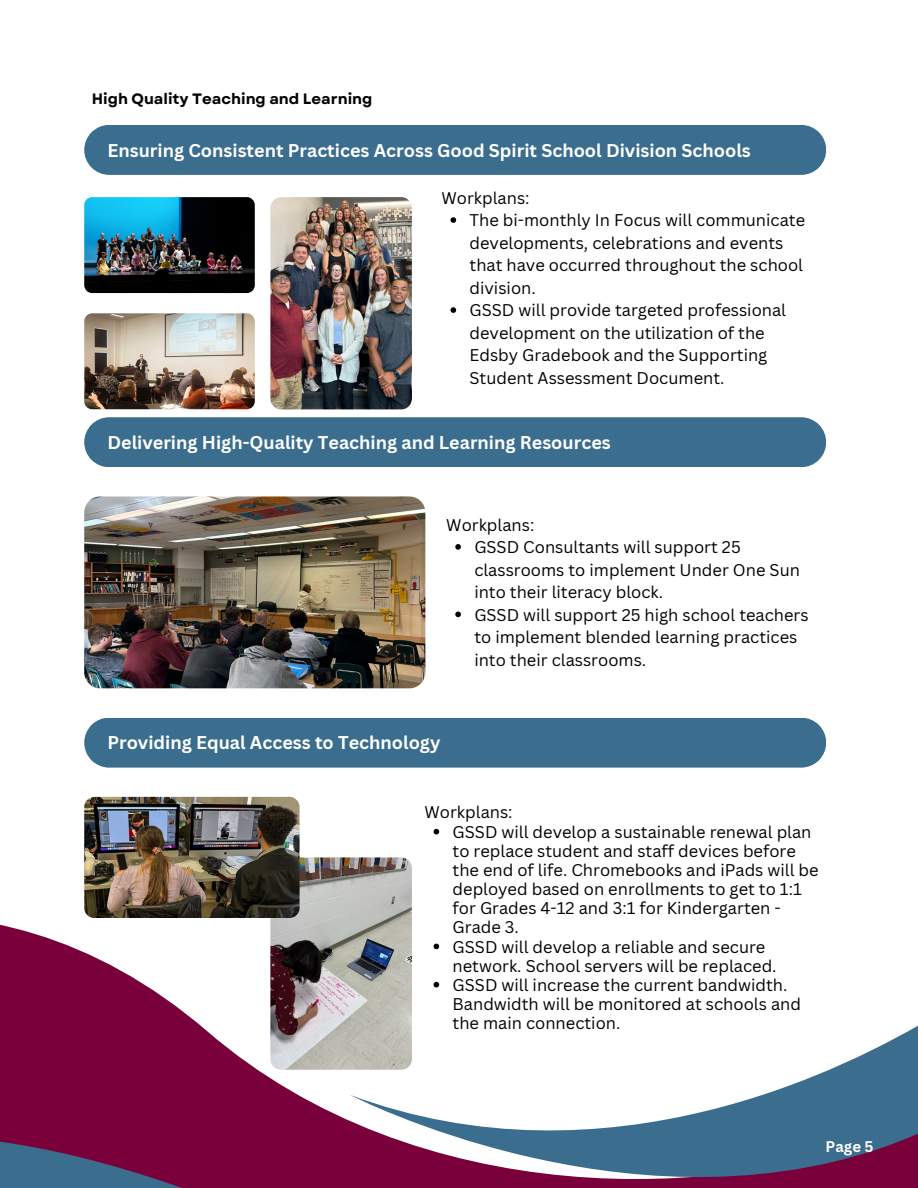
<style>
.page{position:relative;width:918px;height:1188px;background:#fff}
.page>*{position:absolute;margin:0;border:0;box-sizing:border-box;transform-origin:0 0}
.t1{font:700 18px "Canva Sans";color:#fff}
.t2{font:16.5px/22.5px "Canva Sans";color:#000}
.t3{font:700 15px "Garet";color:#000}
.t4{font:700 15px "Canva Sans";color:#fff}
</style>
<div class="page">
<svg style="left:0;top:832px;width:440px;height:264px"></svg>
<svg style="left:0;top:1096px;width:350px;height:92px;background:#73154c"></svg>
<svg style="left:350px;top:1013px;width:568px;height:175px"></svg>
<img style="left:270px;top:857px;width:142px;height:213px;border-radius:11px">
<div style="left:84px;top:125px;width:742px;height:50px;background:#3a6d8e"></div>
<div style="left:84px;top:417px;width:742px;height:50px;background:#3a6d8e"></div>
<img style="left:84px;top:496px;width:341px;height:192px;border-radius:16px">
<div style="left:84px;top:718px;width:742px;height:50px;background:#3a6d8e"></div>
<img style="left:84px;top:797px;width:216px;height:121px;border-radius:10px">
<img style="left:84px;top:197px;width:171px;height:96px;border-radius:8px">
<img style="left:84px;top:313px;width:171px;height:96px;border-radius:8px">
<img style="left:270px;top:197px;width:142px;height:212px;border-radius:11px">
<svg style="left:451px;top:217px;width:5px;height:6px"></svg>
<svg style="left:451px;top:307px;width:5px;height:6px"></svg>
<svg style="left:455px;top:544px;width:6px;height:6px"></svg>
<svg style="left:455px;top:612px;width:6px;height:5px"></svg>
<svg style="left:434px;top:829px;width:5px;height:5px"></svg>
<svg style="left:434px;top:944px;width:5px;height:5px"></svg>
<svg style="left:434px;top:982px;width:5px;height:5px"></svg>
<p class="t3" style="left:92px;top:88px;width:282px">High Quality Teaching and Learning</p>
<p class="t1" style="left:107px;top:137px;width:645px">Ensuring Consistent Practices Across Good Spirit School Division Schools</p>
<p class="t2" style="left:442px;top:186px;width:90px">Workplans:</p>
<p class="t2" style="left:470px;top:209px;width:337px">The bi-monthly In Focus will communicate developments, celebrations and events that have occurred throughout the school division.</p>
<p class="t2" style="left:470px;top:299px;width:318px">GSSD will provide targeted professional development on the utilization of the Edsby Gradebook and the Supporting Student Assessment Document.</p>
<p class="t1" style="left:107px;top:430px;width:505px">Delivering High-Quality Teaching and Learning Resources</p>
<p class="t2" style="left:446px;top:513px;width:90px">Workplans:</p>
<p class="t1" style="left:107px;top:730px;width:335px">Providing Equal Access to Technology</p>
<p class="t2" style="left:474px;top:535px;width:327px">GSSD Consultants will support 25 classrooms to implement Under One Sun into their literacy block.</p>
<p class="t2" style="left:474px;top:603px;width:336px">GSSD will support 25 high school teachers to implement blended learning practices into their classrooms.</p>
<p class="t2" style="left:425px;top:800px;width:90px">Workplans:</p>
<p class="t2" style="left:453px;top:822px;width:368px;line-height:19.2px">GSSD will develop a sustainable renewal plan to replace student and staff devices before the end of life. Chromebooks and iPads will be deployed based on enrollments to get to 1:1 for Grades 4-12 and 3:1 for Kindergarten - Grade 3.</p>
<p class="t2" style="left:453px;top:937px;width:326px;line-height:19.2px">GSSD will develop a reliable and secure network. School servers will be replaced.</p>
<p class="t2" style="left:453px;top:975px;width:350px;line-height:19.2px">GSSD will increase the current bandwidth.<br>Bandwidth will be monitored at schools and the main connection.</p>
<p class="t4" style="left:826px;top:1136px;width:50px">Page 5</p>
</div>
